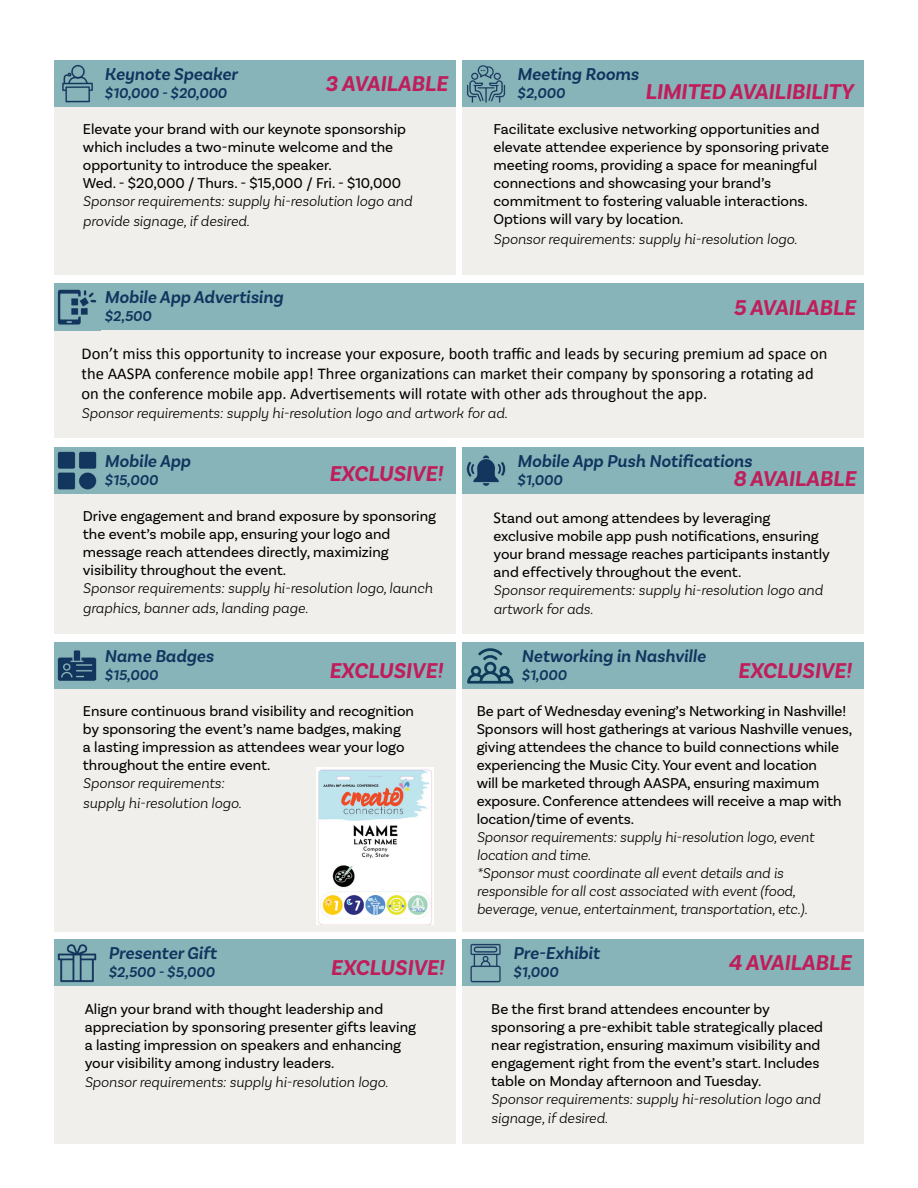
<style>
.page{position:relative;width:918px;height:1188px;background:#fff}
.page>*{position:absolute;margin:0;border:0;box-sizing:border-box;transform-origin:0 0}
.t1{font:italic 700 22.5px "Basic Sans";color:#bf1e5b}
.t2{font:italic 600 18px "Basic Sans";color:#11355e}
.t3{font:16.5px/19.8px "Calibri";color:#000}
.t4{font:15px/18px "Basic Sans";color:#000}
.t5{font:italic 300 15px/19.8px "Basic Sans";color:#000}
.t6{font:italic 600 15px "Basic Sans";color:#11355e}
.s1{font-family:"Calibri";font-size:16.5px}
</style>
<div class="page">
<div style="left:54px;top:73px;width:401px;height:201px;background:#f0efeb"></div>
<div style="left:463px;top:73px;width:401px;height:201px;background:#f0efeb"></div>
<div style="left:54px;top:60px;width:401px;height:47px;background:#87b4b9"></div>
<div style="left:463px;top:60px;width:401px;height:47px;background:#87b4b9"></div>
<img style="left:62px;top:64px;width:31px;height:39px">
<img style="left:467px;top:65px;width:39px;height:38px">
<div style="left:54px;top:296px;width:810px;height:142px;background:#f0efeb"></div>
<div style="left:54px;top:284px;width:810px;height:46px;background:#87b4b9"></div>
<img style="left:57px;top:289px;width:40px;height:36px">
<div style="left:54px;top:460px;width:401px;height:174px;background:#f0efeb"></div>
<div style="left:463px;top:460px;width:401px;height:174px;background:#f0efeb"></div>
<div style="left:54px;top:447px;width:401px;height:47px;background:#87b4b9"></div>
<div style="left:463px;top:447px;width:401px;height:47px;background:#87b4b9"></div>
<img style="left:57px;top:451px;width:40px;height:39px">
<img style="left:466px;top:455px;width:40px;height:31px">
<div style="left:54px;top:655px;width:401px;height:277px;background:#f0efeb"></div>
<div style="left:463px;top:655px;width:401px;height:277px;background:#f0efeb"></div>
<div style="left:54px;top:642px;width:401px;height:47px;background:#87b4b9"></div>
<div style="left:463px;top:642px;width:401px;height:47px;background:#87b4b9"></div>
<img style="left:57px;top:650px;width:40px;height:31px">
<div style="left:54px;top:976px;width:401px;height:167px;background:#f0efeb"></div>
<div style="left:54px;top:940px;width:401px;height:46px;background:#87b4b9"></div>
<img style="left:57px;top:944px;width:40px;height:39px">
<svg style="left:467px;top:648px;width:46px;height:36px"></svg>
<div style="left:463px;top:952px;width:401px;height:191px;background:#f0efeb"></div>
<div style="left:463px;top:940px;width:401px;height:46px;background:#87b4b9"></div>
<img style="left:470px;top:943px;width:31px;height:40px">
<img style="left:316px;top:768px;width:117px;height:157px">
<p class="t2" style="left:105px;top:63px;width:135px">Keynote Speaker</p>
<p class="t6" style="left:105px;top:84px;width:124px">$10,000 - $20,000</p>
<p class="t4" style="left:83px;top:120px;width:325px">Elevate your brand with our keynote sponsorship which includes a two-minute welcome and the opportunity to introduce the speaker.<br>Wed. - $20,000 / Thurs. - $15,000 / Fri. - $10,000</p>
<p class="t5" style="left:83px;top:191px;width:331px">Sponsor requirements: supply hi-resolution logo and provide signage, if desired.</p>
<h1 class="t1" style="left:325px;top:70px;width:124px">3 AVAILABLE</h1>
<p class="t2" style="left:517px;top:63px;width:123px">Meeting Rooms</p>
<p class="t6" style="left:517px;top:84px;width:49px">$2,000</p>
<p class="t4" style="left:494px;top:120px;width:337px">Facilitate exclusive networking opportunities and elevate attendee experience by sponsoring private meeting rooms, providing a space for meaningful connections and showcasing your brand’s commitment to fostering valuable interactions.<br>Options will vary by location.</p>
<p class="t5" style="left:494px;top:229px;width:305px">Sponsor requirements: supply hi-resolution logo.</p>
<h1 class="t1" style="left:645px;top:78px;width:210px">LIMITED AVAILIBILITY</h1>
<p class="t2" style="left:104px;top:286px;width:180px">Mobile App Advertising</p>
<p class="t6" style="left:104px;top:307px;width:48px">$2,500</p>
<p class="t3" style="left:82px;top:343px;width:747px">Don’t miss this opportunity to increase your exposure, booth traffic and leads by securing premium ad space on the AASPA conference mobile app! Three organizations can market their company by sponsoring a rotating ad on the conference mobile app. Advertisements will rotate with other ads throughout the app.</p>
<p class="t5" style="left:82px;top:403px;width:427px">Sponsor requirements: supply hi-resolution logo and artwork for ad.</p>
<p class="t2" style="left:105px;top:450px;width:88px">Mobile App</p>
<p class="t6" style="left:105px;top:471px;width:55px">$15,000</p>
<p class="t4" style="left:83px;top:507px;width:355px">Drive engagement and brand exposure by sponsoring the event’s mobile app, ensuring your logo and message reach attendees directly, maximizing visibility throughout the event.</p>
<p class="t5" style="left:83px;top:578px;width:351px">Sponsor requirements: supply hi-resolution logo, launch graphics, banner ads, landing page.</p>
<h1 class="t1" style="left:733px;top:293px;width:124px">5 AVAILABLE</h1>
<p class="t2" style="left:517px;top:450px;width:236px">Mobile App Push Notifications</p>
<p class="t6" style="left:517px;top:471px;width:47px">$1,000</p>
<p class="t4" style="left:494px;top:508px;width:338px"><span class="s1">S</span>tand out among attendees by leveraging exclusive mobile app push notifications, ensuring your brand message reaches participants instantly and effectively throughout the event.</p>
<p class="t5" style="left:494px;top:579px;width:331px">Sponsor requirements: supply hi-resolution logo and artwork for ads.</p>
<h1 class="t1" style="left:329px;top:460px;width:115px">EXCLUSIVE!</h1>
<h1 class="t1" style="left:733px;top:465px;width:124px">8 AVAILABLE</h1>
<p class="t2" style="left:105px;top:645px;width:111px">Name Badges</p>
<p class="t6" style="left:105px;top:666px;width:55px">$15,000</p>
<p class="t2" style="left:522px;top:645px;width:186px">Networking in Nashville</p>
<p class="t6" style="left:522px;top:666px;width:47px">$1,000</p>
<h1 class="t1" style="left:329px;top:657px;width:115px">EXCLUSIVE!</h1>
<h1 class="t1" style="left:738px;top:657px;width:115px">EXCLUSIVE!</h1>
<p class="t4" style="left:83px;top:702px;width:333px">Ensure continuous brand visibility and recognition by sponsoring the event’s name badges, making<br>a lasting impression as attendees wear your logo throughout the entire event.</p>
<p class="t5" style="left:83px;top:773px;width:160px">Sponsor requirements: supply hi-resolution logo.</p>
<p class="t2" style="left:108px;top:942px;width:110px">Presenter Gift</p>
<p class="t6" style="left:108px;top:963px;width:108px">$2,500 - $5,000</p>
<p class="t4" style="left:85px;top:1000px;width:333px">Align your brand with thought leadership and appreciation by sponsoring presenter gifts leaving a lasting impression on speakers and enhancing your visibility among industry leaders.</p>
<p class="t5" style="left:85px;top:1072px;width:305px">Sponsor requirements: supply hi-resolution logo.</p>
<h1 class="t1" style="left:330px;top:954px;width:115px">EXCLUSIVE!</h1>
<p class="t4" style="left:477px;top:702px;width:377px">Be part of Wednesday evening’s Networking in Nashville!<br>Sponsors will host gatherings at various Nashville venues, giving attendees the chance to build connections while experiencing the Music City. Your event and location<br>will be marketed through AASPA, ensuring maximum exposure. Conference attendees will receive a map with location/time of events.</p>
<p class="t5" style="left:477px;top:828px;width:339px;line-height:18px">Sponsor requirements: supply hi-resolution logo, event location and time.<br>*Sponsor must coordinate all event details and is responsible for all cost associated with event (food, beverage, venue, entertainment, transportation, etc.).</p>
<p class="t2" style="left:513px;top:942px;width:88px">Pre-Exhibit</p>
<p class="t6" style="left:513px;top:963px;width:47px">$1,000</p>
<p class="t4" style="left:491px;top:1000px;width:333px">Be the first brand attendees encounter by sponsoring a pre-exhibit table strategically placed near registration, ensuring maximum visibility and engagement right from the event’s start. Includes table on Monday afternoon and Tuesday.</p>
<p class="t5" style="left:491px;top:1089px;width:331px">Sponsor requirements: supply hi-resolution logo and signage, if desired.</p>
<h1 class="t1" style="left:728px;top:949px;width:125px">4 AVAILABLE</h1>
</div>
